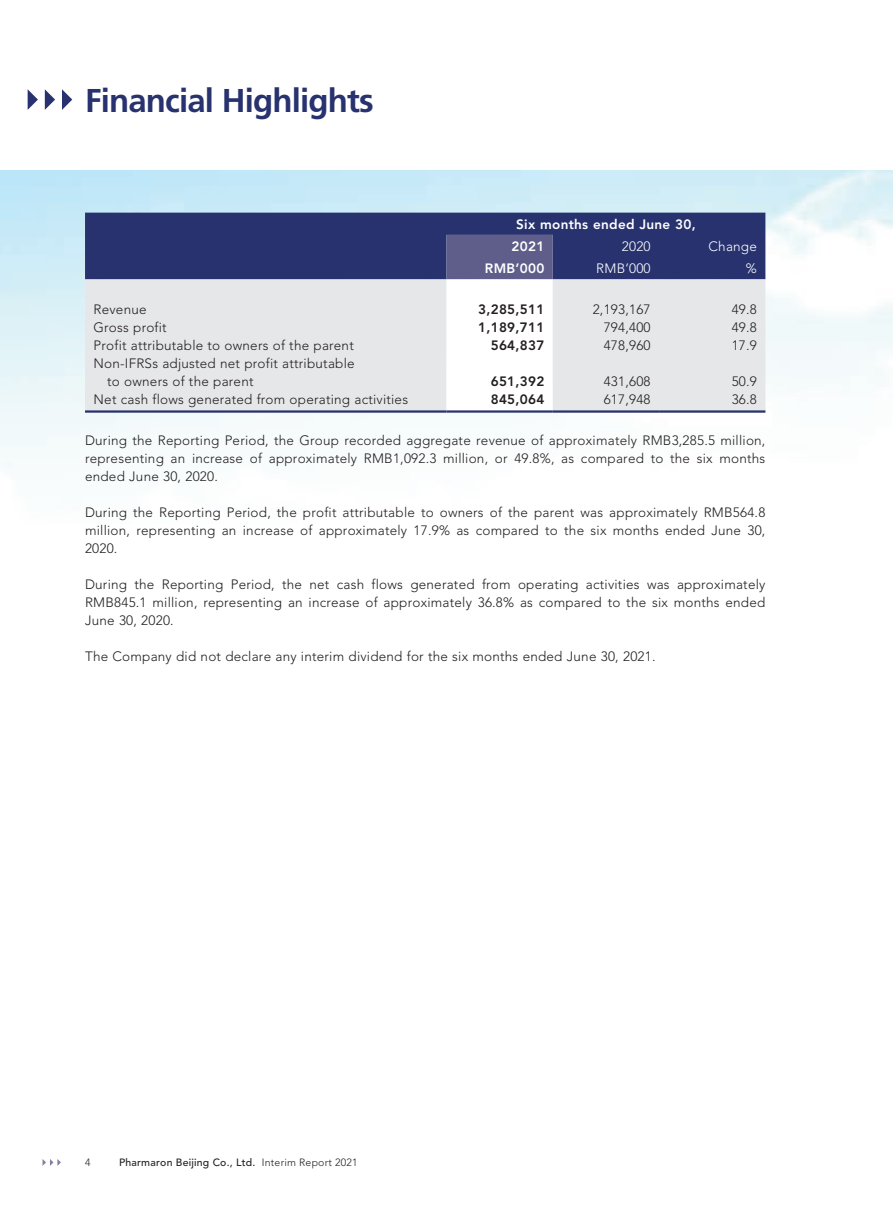
<style>
.page{position:relative;width:893px;height:1212px;background:#fff}
.page>*{position:absolute;margin:0;border:0;box-sizing:border-box;transform-origin:0 0}
.t1{font:700 33px "Frutiger LT Std";letter-spacing:-.025em;color:#27326e}
.t2{font:300 13.5px/18px "Avenir LT Std";letter-spacing:.015em;color:#231f20;text-align:justify}
.t3{font:800 13.5px "Avenir LT Std";letter-spacing:.02em;color:#231f20}
.t4{font:800 13.5px/22.2px "Avenir LT Std";letter-spacing:.02em;color:#fff}
.t5{font:300 13.5px "Avenir LT Std";letter-spacing:.015em;color:#fff}
.t6{font:500 10.5px "Avenir LT Std";letter-spacing:.02em;color:#231f20}
.t7{font:300 10.5px "Avenir LT Std";color:#231f20}
.s1{font-weight:300}
</style>
<div class="page">
<svg style="left:43px;top:1159px;width:18px;height:7px"></svg>
<svg style="left:28px;top:89px;width:10px;height:21px"></svg>
<svg style="left:45px;top:89px;width:10px;height:21px"></svg>
<svg style="left:62px;top:89px;width:10px;height:21px"></svg>
<div style="left:85px;top:213px;width:680px;height:66px;background:#27326e"></div>
<div style="left:85px;top:279px;width:361px;height:131px;background:#e6e7e9"></div>
<svg style="left:446px;top:235px;width:319px;height:175px"></svg>
<hr style="left:85px;top:410px;width:361px;height:3px;background:#27326e">
<hr style="left:446px;top:410px;width:107px;height:3px;background:#27326e">
<hr style="left:553px;top:410px;width:106px;height:3px;background:#27326e">
<hr style="left:659px;top:410px;width:106px;height:3px;background:#27326e">
<h1 class="t1" style="left:85px;top:82px;width:290px">Financial Highlights</h1>
<p class="t4" style="left:511px;top:213px;width:186px;text-indent:5px">Six months ended June 30,<br>2021</p>
<p class="t5" style="left:622px;top:239px;width:30px">2020</p>
<p class="t5" style="left:709px;top:239px;width:50px">Change</p>
<p class="t4" style="left:485px;top:258px;width:61px">RMB’000</p>
<p class="t5" style="left:596px;top:261px;width:56px">RMB’000</p>
<p class="t5" style="left:746px;top:261px;width:13px">%</p>
<p class="t2" style="left:94px;top:300px;width:55px">Revenue</p>
<p class="t3" style="left:478px;top:301px;width:68px">3,285,511</p>
<p class="t2" style="left:593px;top:300px;width:59px">2,193,167</p>
<p class="t2" style="left:732px;top:300px;width:27px">49.8</p>
<p class="t2" style="left:94px;top:318px;width:75px">Gross profit</p>
<p class="t3" style="left:478px;top:319px;width:68px">1,189,711</p>
<p class="t2" style="left:604px;top:318px;width:48px">794,400</p>
<p class="t2" style="left:732px;top:318px;width:27px">49.8</p>
<p class="t2" style="left:94px;top:336px;width:262px">Profit attributable to owners of the parent</p>
<p class="t3" style="left:491px;top:337px;width:55px">564,837</p>
<p class="t2" style="left:604px;top:336px;width:48px">478,960</p>
<p class="t2" style="left:732px;top:336px;width:27px">17.9</p>
<p class="t2" style="left:107px;top:354px;width:249px;text-indent:-14px">Non-IFRSs adjusted net profit attributable to owners of the parent</p>
<p class="t3" style="left:491px;top:373px;width:55px">651,392</p>
<p class="t2" style="left:604px;top:372px;width:48px">431,608</p>
<p class="t2" style="left:732px;top:372px;width:27px">50.9</p>
<p class="t2" style="left:94px;top:390px;width:316px">Net cash flows generated from operating activities</p>
<p class="t3" style="left:491px;top:391px;width:55px">845,064</p>
<p class="t2" style="left:604px;top:390px;width:48px">617,948</p>
<p class="t2" style="left:732px;top:390px;width:27px">36.8</p>
<p class="t2" style="left:85px;top:432px;width:682px">During the Reporting Period, the Group recorded aggregate revenue of approximately RMB3,285.5 million, representing an increase of approximately RMB1,092.3 million, or 49.8%, as compared to the six months ended June 30, 2020.</p>
<p class="t2" style="left:85px;top:504px;width:682px">During the Reporting Period, the profit attributable to owners of the parent was approximately RMB564.8 million, representing an increase of approximately 17.9% as compared to the six months ended June 30, 2020.</p>
<p class="t2" style="left:85px;top:576px;width:682px">During the Reporting Period, the net cash flows generated from operating activities was approximately RMB845.1 million, representing an increase of approximately 36.8% as compared to the six months ended June 30, 2020.</p>
<p class="t2" style="left:85px;top:648px;width:572px">The Company did not declare any interim dividend for the six months ended June 30, 2021.</p>
<p class="t7" style="left:85px;top:1156px;width:7px">4</p>
<p class="t6" style="left:119px;top:1156px;width:240px">Pharmaron Beijing Co., Ltd. <span class="s1">Interim Report 2021</span></p>
</div>
